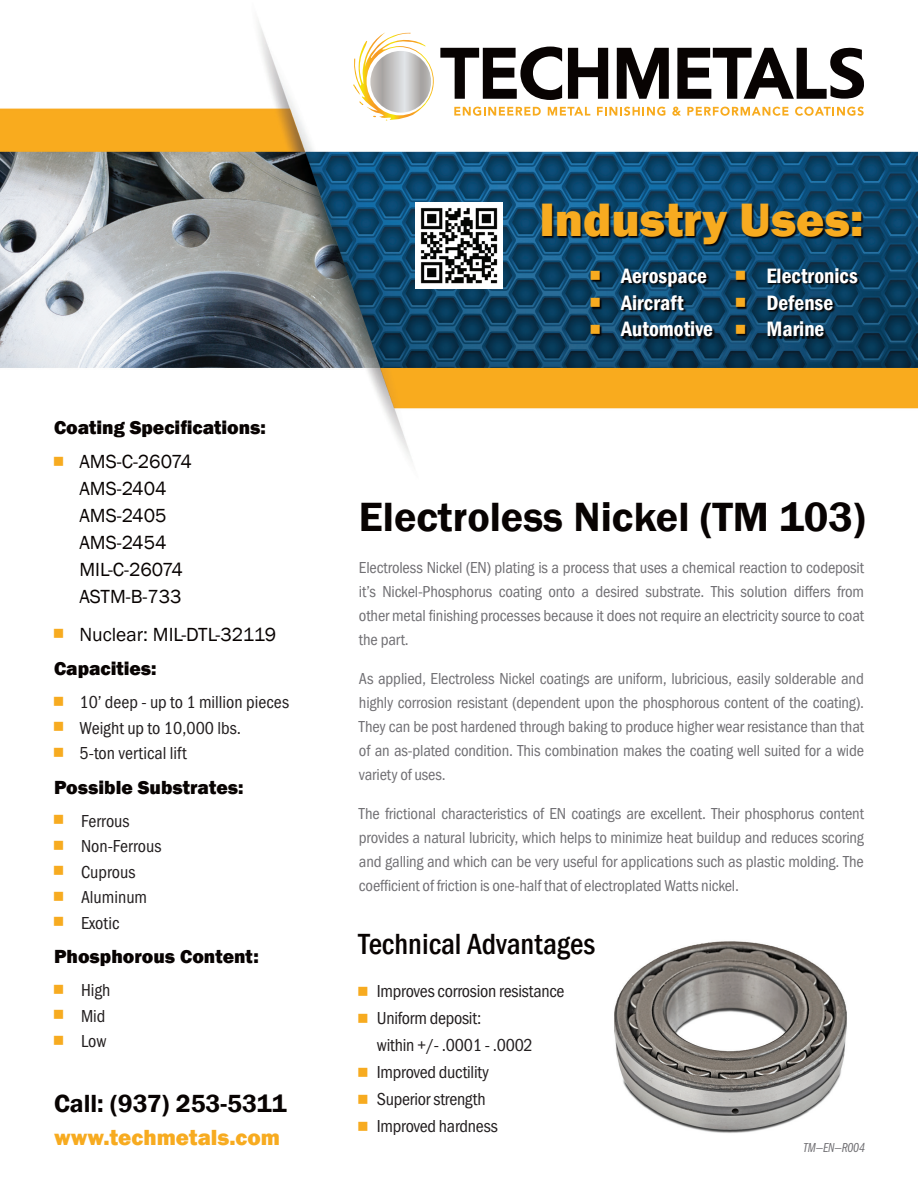
<style>
.page{position:relative;width:918px;height:1188px;background:#fff}
.page>*{position:absolute;margin:0;border:0;box-sizing:border-box;transform-origin:0 0}
.t1{font:800 48.15px "Franklin Gothic";color:#f7ab20}
.t2{font:600 42px "Franklin Gothic";color:#080302}
.t3{font:500 condensed 30px "Franklin Gothic";color:#080302}
.t4{font:600 25.5px "Franklin Gothic";color:#080302}
.t5{font:800 22.5px "Franklin Gothic";color:#f7ab20}
.t6{font:600 condensed 21.45px "Franklin Gothic";color:#fff}
.t7{font:19.5px/27px "Franklin Gothic";color:#080302}
.t8{font:800 19.5px "Franklin Gothic";color:#080302}
.t9{font:18px/25.5px "Franklin Gothic URW Cond";color:#231f20}
.t10{font:16.5px/24px "Franklin Gothic URW Cond";letter-spacing:-.01em;color:#717074;text-align:justify}
.t11{font:13.5px "Franklin Gothic LT Pro Bk Cm It";letter-spacing:-.015em;color:#717074}
</style>
<div class="page">
<img style="left:0;top:20px;width:918px;height:441px">
<svg style="left:454px;top:107px;width:87px;height:9px"></svg>
<svg style="left:548px;top:107px;width:42px;height:9px"></svg>
<svg style="left:597px;top:107px;width:68px;height:9px"></svg>
<svg style="left:672px;top:107px;width:9px;height:9px"></svg>
<svg style="left:687px;top:107px;width:102px;height:9px"></svg>
<svg style="left:795px;top:107px;width:69px;height:9px"></svg>
<svg style="left:568px;top:48px;width:40px;height:51px"></svg>
<svg style="left:617px;top:48px;width:52px;height:51px"></svg>
<svg style="left:353px;top:31px;width:81px;height:90px"></svg>
<svg style="left:440px;top:47px;width:122px;height:53px"></svg>
<svg style="left:677px;top:48px;width:187px;height:51px"></svg>
<img style="left:614px;top:941px;width:233px;height:192px">
<svg style="left:543px;top:205px;width:321px;height:42px"></svg>
<svg style="left:591px;top:269px;width:125px;height:70px"></svg>
<svg style="left:737px;top:269px;width:123px;height:70px"></svg>
<img style="left:416px;top:202px;width:86px;height:87px">
<svg style="left:54px;top:456px;width:9px;height:5px"></svg>
<svg style="left:591px;top:271px;width:9px;height:9px"></svg>
<svg style="left:591px;top:298px;width:9px;height:9px"></svg>
<svg style="left:591px;top:325px;width:9px;height:9px"></svg>
<svg style="left:736px;top:271px;width:9px;height:9px"></svg>
<svg style="left:736px;top:298px;width:9px;height:9px"></svg>
<svg style="left:736px;top:325px;width:9px;height:9px"></svg>
<p class="t8" style="left:54px;top:414px;width:213px">Coating Specifications:</p>
<p class="t7" style="left:80px;top:449px;width:114px">AMS-C-26074<br>AMS-2404<br>AMS-2405</p>
<p class="t7" style="left:80px;top:530px;width:105px">AMS-2454<br>MIL-C-26074</p>
<p class="t7" style="left:80px;top:584px;width:104px">ASTM-B-733</p>
<p class="t7" style="left:80px;top:621px;width:198px">Nuclear: MIL-DTL-32119</p>
<p class="t8" style="left:54px;top:656px;width:104px">Capacities:</p>
<p class="t9" style="left:80px;top:688px;width:211px">10’ deep - up to 1 million pieces</p>
<p class="t9" style="left:80px;top:714px;width:163px">Weight up to 10,000 lbs.</p>
<p class="t9" style="left:80px;top:739px;width:109px">5-ton vertical lift</p>
<p class="t8" style="left:54px;top:774px;width:191px">Possible Substrates:</p>
<p class="t9" style="left:81px;top:807px;width:82px">Ferrous<br>Non-Ferrous</p>
<p class="t9" style="left:81px;top:858px;width:56px">Cuprous</p>
<p class="t9" style="left:81px;top:883px;width:68px">Aluminum</p>
<p class="t9" style="left:81px;top:909px;width:40px">Exotic</p>
<p class="t8" style="left:54px;top:944px;width:206px">Phosphorous Content:</p>
<p class="t9" style="left:81px;top:976px;width:31px">High</p>
<p class="t9" style="left:81px;top:1002px;width:26px">Mid</p>
<p class="t9" style="left:81px;top:1027px;width:27px">Low</p>
<p class="t4" style="left:54px;top:1088px;width:234px">Call: (937) 253-5311</p>
<p class="t5" style="left:54px;top:1123px;width:227px">www.techmetals.com</p>
<p class="t1" style="left:539px;top:189px;width:325px">Industry Uses:</p>
<p class="t6" style="left:621px;top:261px;width:87px">Aerospace</p>
<p class="t6" style="left:621px;top:288px;width:64px">Aircraft</p>
<p class="t6" style="left:621px;top:315px;width:93px">Automotive</p>
<p class="t6" style="left:766px;top:261px;width:93px">Electronics</p>
<p class="t6" style="left:766px;top:288px;width:68px">Defense</p>
<p class="t6" style="left:766px;top:315px;width:60px">Marine</p>
<p class="t2" style="left:359px;top:491px;width:508px">Electroless Nickel (TM 103)</p>
<p class="t10" style="left:359px;top:555px;width:507px">Electroless Nickel (EN) plating is a process that uses a chemical reaction to codeposit it’s Nickel-Phosphorus coating onto a desired substrate. This solution differs from other metal finishing processes because it does not require an electricity source to coat the part.</p>
<p class="t10" style="left:359px;top:666px;width:507px">As applied, Electroless Nickel coatings are uniform, lubricious, easily solderable and highly corrosion resistant (dependent upon the phosphorous content of the coating).<br>They can be post hardened through baking to produce higher wear resistance than that of an as-plated condition. This combination makes the coating well suited for a wide variety of uses.</p>
<p class="t10" style="left:359px;top:801px;width:506px">The frictional characteristics of EN coatings are excellent. Their phosphorus content provides a natural lubricity, which helps to minimize heat buildup and reduces scoring and galling and which can be very useful for applications such as plastic molding. The coefficient of friction is one-half that of electroplated Watts nickel.</p>
<p class="t3" style="left:359px;top:924px;width:238px">Technical Advantages</p>
<p class="t9" style="left:377px;top:977px;width:189px">Improves corrosion resistance</p>
<p class="t9" style="left:377px;top:1003px;width:157px;line-height:27px">Uniform deposit:<br>within +/- .0001 - .0002</p>
<p class="t9" style="left:377px;top:1058px;width:114px">Improved ductility</p>
<p class="t9" style="left:377px;top:1085px;width:110px">Superior strength</p>
<p class="t9" style="left:377px;top:1112px;width:123px">Improved hardness</p>
<p class="t11" style="left:803px;top:1140px;width:63px">TM—EN—R004</p>
</div>
